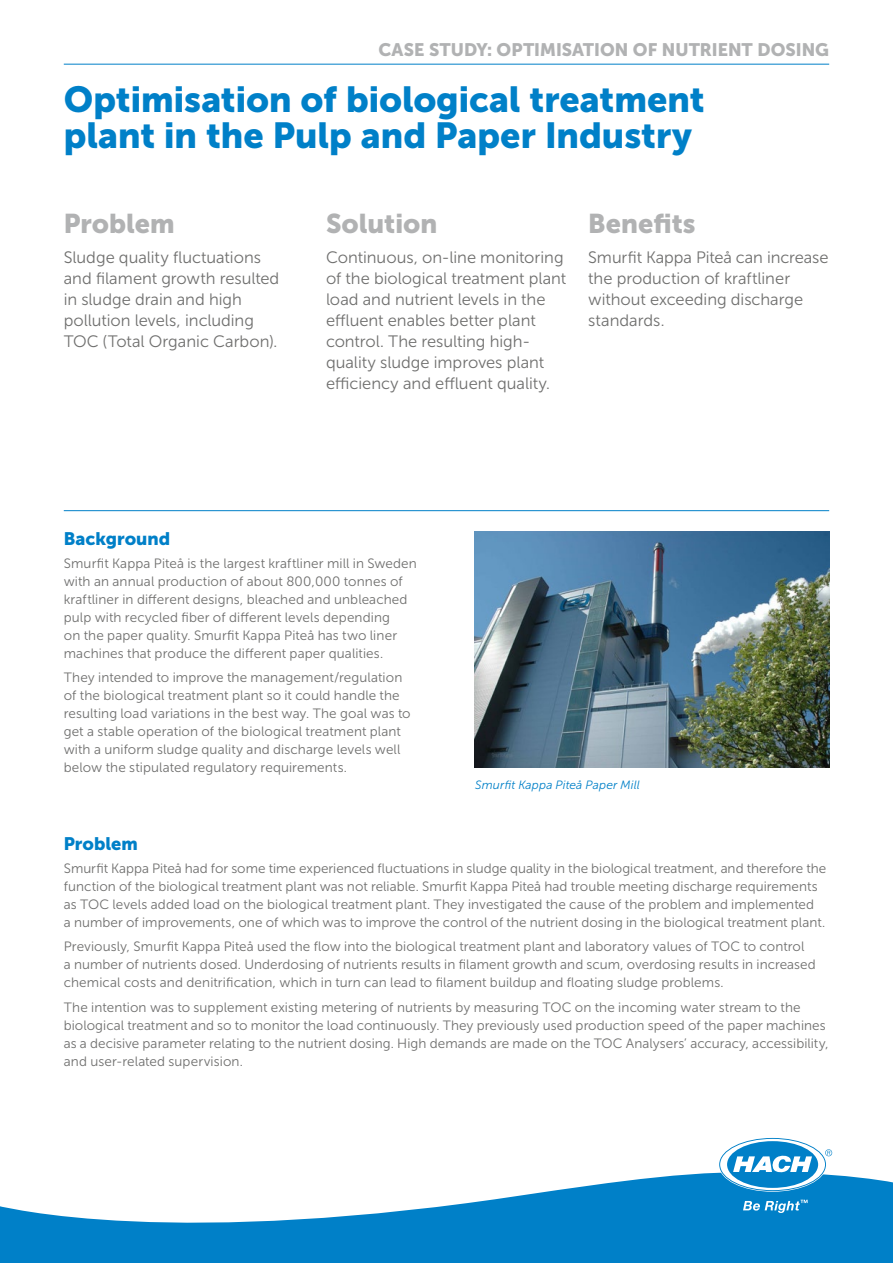
<style>
.page{position:relative;width:893px;height:1263px;background:#fff}
.page>*{position:absolute;margin:0;border:0;box-sizing:border-box;transform-origin:0 0}
.t1{font:36px/36px "Museo Sans Cyrl 900";color:#0080c8}
.t2{font:27px "Museo Sans Cyrl 900";color:#b1b2b3}
.t3{font:18px "Museo Sans Cyrl 900";color:#b1b2b3}
.t4{font:18px "Museo Sans Cyrl 900";color:#0080c8}
.t5{font:16.5px/21px "Museo Sans Cyrl 300";color:#6f6f6e}
.t6{font:13.5px/18px "Museo Sans Cyrl 300";letter-spacing:.005em;color:#6f6f6e}
.t7{font:italic 12px "Museo Sans Cyrl 300";letter-spacing:.015em;color:#0080c8}
</style>
<div class="page">
<hr style="left:64px;top:64px;width:765px;height:1px;background:#0080c8">
<hr style="left:64px;top:510px;width:765px;height:1px;background:#0080c8">
<img style="left:474px;top:531px;width:355px;height:236px">
<svg style="left:0;top:1172px;width:893px;height:91px;fill:#0080c8"></svg>
<svg style="left:720px;top:1139px;width:112px;height:51px"></svg>
<svg style="left:743px;top:1200px;width:65px;height:13px"></svg>
<h3 class="t3" style="left:378px;top:39px;width:452px">CASE STUDY: OPTIMISATION OF NUTRIENT DOSING</h3>
<h1 class="t1" style="left:64px;top:81px;width:642px">Optimisation of biological treatment plant in the Pulp and Paper Industry</h1>
<h2 class="t2" style="left:64px;top:208px;width:112px">Problem</h2>
<p class="t5" style="left:64px;top:247px;width:217px">Sludge quality fluctuations and filament growth resulted in sludge drain and high pollution levels, including<br>TOC (Total Organic Carbon).</p>
<h2 class="t2" style="left:326px;top:208px;width:113px">Solution</h2>
<p class="t5" style="left:326px;top:247px;width:242px">Continuous, on-line monitoring of the biological treatment plant load and nutrient levels in the effluent enables better plant control. The resulting high&shy;quality sludge improves plant efficiency and effluent quality.</p>
<h2 class="t2" style="left:588px;top:208px;width:109px">Benefits</h2>
<p class="t5" style="left:588px;top:247px;width:242px">Smurfit Kappa Piteå can increase the production of kraftliner without exceeding discharge standards.</p>
<h3 class="t4" style="left:64px;top:528px;width:108px">Background</h3>
<p class="t6" style="left:64px;top:554px;width:355px">Smurfit Kappa Piteå is the largest kraftliner mill in Sweden with an annual production of about 800,000 tonnes of kraftliner in different designs, bleached and unbleached pulp with recycled fiber of different levels depending<br>on the paper quality. Smurfit Kappa Piteå has two liner machines that produce the different paper qualities.</p>
<p class="t6" style="left:64px;top:668px;width:348px">They intended to improve the management/regulation of the biological treatment plant so it could handle the resulting load variations in the best way. The goal was to get a stable operation of the biological treatment plant with a uniform sludge quality and discharge levels well below the stipulated regulatory requirements.</p>
<p class="t7" style="left:475px;top:779px;width:166px">Smurfit Kappa Piteå Paper Mill</p>
<h3 class="t4" style="left:64px;top:834px;width:76px">Problem</h3>
<p class="t6" style="left:64px;top:859px;width:764px">Smurfit Kappa Piteå had for some time experienced fluctuations in sludge quality in the biological treatment, and therefore the function of the biological treatment plant was not reliable. Smurfit Kappa Piteå had trouble meeting discharge requirements as TOC levels added load on the biological treatment plant. They investigated the cause of the problem and implemented<br>a number of improvements, one of which was to improve the control of the nutrient dosing in the biological treatment plant.</p>
<p class="t6" style="left:64px;top:938px;width:753px">Previously, Smurfit Kappa Piteå used the flow into the biological treatment plant and laboratory values of TOC to control<br>a number of nutrients dosed. Underdosing of nutrients results in filament growth and scum, overdosing results in increased chemical costs and denitrification, which in turn can lead to filament buildup and floating sludge problems.</p>
<p class="t6" style="left:64px;top:998px;width:766px">The intention was to supplement existing metering of nutrients by measuring TOC on the incoming water stream to the biological treatment and so to monitor the load continuously. They previously used production speed of the paper machines as a decisive parameter relating to the nutrient dosing. High demands are made on the TOC Analysers’ accuracy, accessibility, and user-related supervision.</p>
</div>
